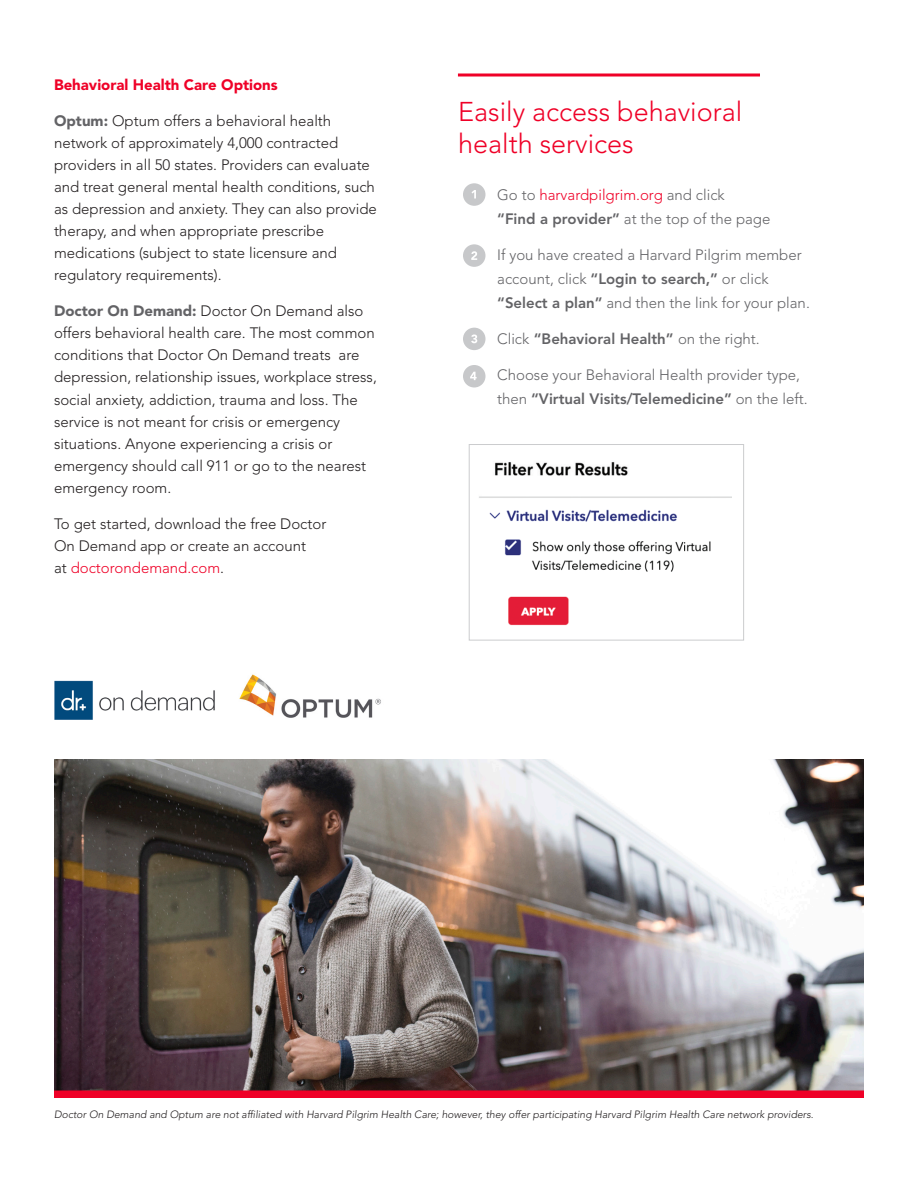
<style>
.page{position:relative;width:918px;height:1188px;background:#fff}
.page>*{position:absolute;margin:0;border:0;box-sizing:border-box;transform-origin:0 0}
.Larger_Body_Copy_V2{font:300 27px/32.4px "Avenir LT Std";color:#ef0027}
.Body{font:300 15px/22.2px "Avenir LT Std";color:#231f20}
.BODY{font:300 15px/24px "Avenir LT Std";color:#636366}
.BODY-2{font:800 15px "Avenir LT Std";color:#636366}
.Body-2{font:900 15px "Avenir LT Std";color:#ef0027}
.Body-3{font:300 10.5px "Avenir LT Std";color:#231f20}
.s1{font-weight:900;color:#636366}
.s2{color:#ef0027}
.s3{font-weight:800}
.s4{font-weight:300}
</style>
<div class="page">
<div style="left:463px;top:183px;width:23px;height:23px;background:#c7c8ca;border-radius:50%"></div>
<div style="left:463px;top:244px;width:23px;height:23px;background:#c7c8ca;border-radius:50%"></div>
<div style="left:463px;top:328px;width:23px;height:22px;background:#c7c8ca;border-radius:50%"></div>
<div style="left:463px;top:365px;width:23px;height:23px;background:#c7c8ca;border-radius:50%"></div>
<svg style="left:472px;top:190px;width:4px;height:9px"></svg>
<svg style="left:471px;top:251px;width:6px;height:9px"></svg>
<svg style="left:471px;top:334px;width:6px;height:9px"></svg>
<hr style="left:458px;top:74px;width:302px;height:2px;background:#ef0027">
<img style="left:54px;top:759px;width:810px;height:331px">
<img style="left:54px;top:680px;width:161px;height:40px">
<img style="left:239px;top:674px;width:142px;height:44px">
<svg style="left:470px;top:372px;width:7px;height:8px"></svg>
<img style="left:489px;top:509px;width:222px;height:117px">
<img style="left:479px;top:462px;width:252px;height:36px">
<div style="left:469px;top:444px;width:275px;height:196px;border:1px solid #cbccce"></div>
<div style="left:54px;top:1090px;width:810px;height:8px;background:#ef0027"></div>
<p class="Body-2" style="left:54px;top:76px;width:225px">Behavioral Health Care Options</p>
<p class="Body" style="left:54px;top:109px;width:324px"><span class="s1">Optum:</span> Optum offers a behavioral health network of approximately 4,000 contracted providers in all 50 states. Providers can evaluate and treat general mental health conditions, such as depression and anxiety. They can also provide therapy, and when appropriate prescribe medications (subject to state licensure and regulatory requirements).</p>
<p class="Body" style="left:54px;top:300px;width:324px"><span class="s1">Doctor On Demand:</span> Doctor On Demand also offers behavioral health care. The most common conditions that Doctor On Demand treats are depression, relationship issues, workplace stress, social anxiety, addiction, trauma and loss. The service is not meant for crisis or emergency situations. Anyone experiencing a crisis or emergency should call 911 or go to the nearest emergency room.</p>
<p class="Body" style="left:54px;top:512px;width:274px">To get started, download the free Doctor<br>On Demand app or create an account<br>at <span class="s2">doctorondemand.com</span>.</p>
<p class="Larger_Body_Copy_V2" style="left:458px;top:96px;width:286px">Easily access behavioral health services</p>
<p class="BODY" style="left:497px;top:183px;width:275px">Go to <span class="s2">harvardpilgrim.org</span> and click<br><span class="s3">“Find a provider”</span> at the top of the page</p>
<p class="BODY" style="left:497px;top:243px;width:314px">If you have created a Harvard Pilgrim member account, click <span class="s3">“Login to search,”</span> or click <span class="s3">“Select a plan”</span> and then the link for your plan.</p>
<p class="BODY-2" style="left:497px;top:330px;width:264px"><span class="s4">Click</span> “Behavioral Health” <span class="s4">on the right.</span></p>
<p class="BODY" style="left:497px;top:363px;width:312px">Choose your Behavioral Health provider type, then <span class="s3">“Virtual Visits/Telemedicine”</span> on the left.</p>
<p class="Body-3" style="left:54px;top:1108px;width:763px">Doctor On Demand and Optum are not affiliated with Harvard Pilgrim Health Care; however, they offer participating Harvard Pilgrim Health Care network providers.</p>
</div>
